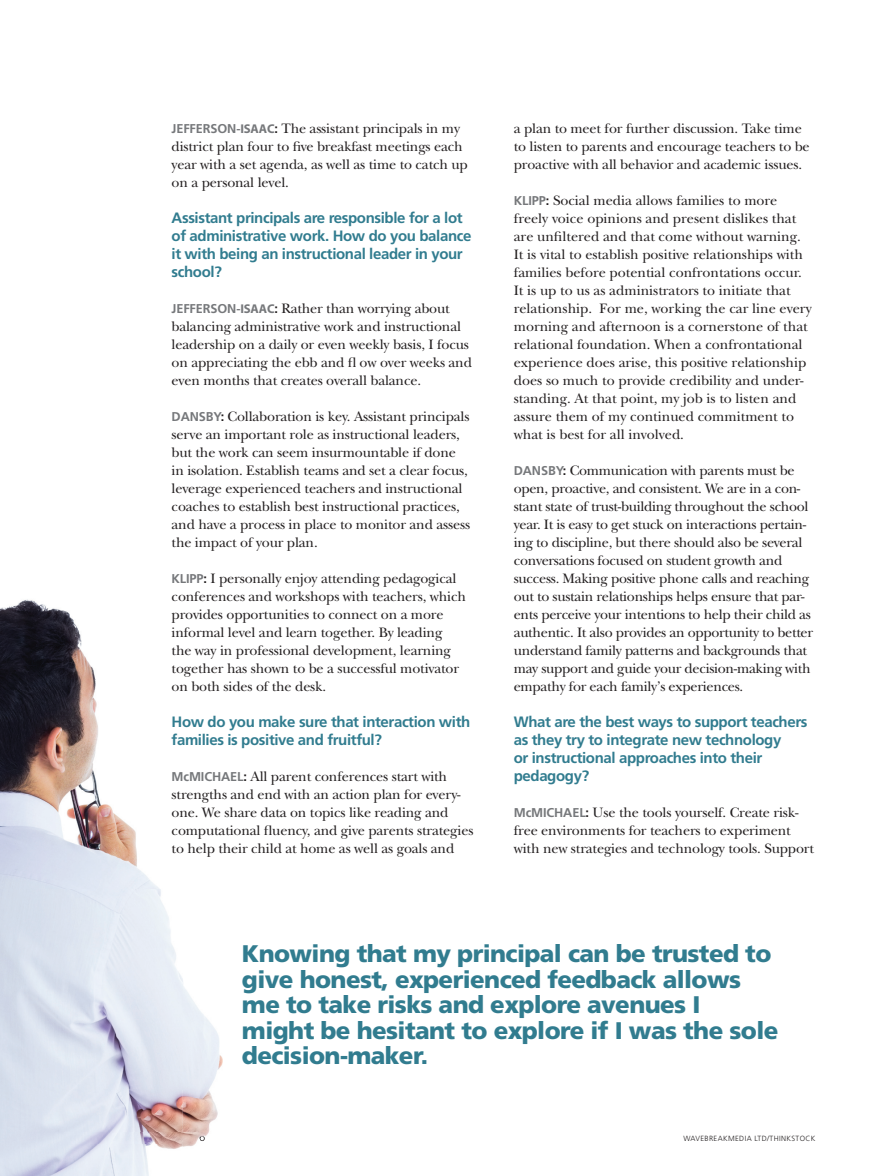
<style>
.page{position:relative;width:879px;height:1176px;background:#fff}
.page>*{position:absolute;margin:0;border:0;box-sizing:border-box;transform-origin:0 0}
.t1{font:900 24px/25.5px "Frutiger";letter-spacing:-.025em;color:#317c8f}
.t2{font:700 15px/18px "Frutiger";letter-spacing:-.025em;color:#317c8f}
.t3{font:14.25px/18px "New Baskerville";letter-spacing:-.01em;color:#231f20}
.t4{font:300 7.5px "Frutiger";letter-spacing:.05em;color:#231f20}
.s1{font-family:"Frutiger";font-weight:700;font-size:12.75px;color:#76787b}
.s2{font-family:"Myriad Pro";font-weight:700;font-size:12.75px;color:#76787b}
.s3{font-family:"Frutiger";font-weight:700;font-size:12.75px}
</style>
<div class="page">
<img style="left:0;top:599px;width:223px;height:577px">
<img style="left:64px;top:1132px;width:45px;height:11px">
<svg style="left:113px;top:1133px;width:7px;height:8px"></svg>
<img style="left:121px;top:1133px;width:84px;height:10px">
<img style="left:29px;top:1130px;width:16px;height:11px">
<p class="t3" style="left:172px;top:119px;width:298px"><span class="s1">JEFFERSON</span><span class="s2">-ISAAC</span><span class="s3">:</span> The assistant principals in my district plan four to five breakfast meetings each year with a set agenda, as well as time to catch up on a personal level.</p>
<p class="t2" style="left:172px;top:208px;width:301px">Assistant principals are responsible for a lot of administrative work. How do you balance it with being an instructional leader in your school?</p>
<p class="t3" style="left:172px;top:299px;width:302px"><span class="s1">JEFFERSON</span><span class="s2">-ISAAC</span><span class="s3">:</span> Rather than worrying about balancing administrative work and instructional leadership on a daily or even weekly basis, I focus on appreciating the ebb and fl ow over weeks and even months that creates overall balance.</p>
<p class="t3" style="left:171px;top:407px;width:300px"><span class="s1">DANSBY</span><span class="s3">:</span> Collaboration is key. Assistant principals serve an important role as instructional leaders, but the work can seem insurmountable if done in isolation. Establish teams and set a clear focus, leverage experienced teachers and instructional coaches to establish best instructional practices, and have a process in place to monitor and assess the impact of your plan.</p>
<p class="t3" style="left:172px;top:569px;width:296px"><span class="s1">KLIPP</span><span class="s3">:</span> I personally enjoy attending pedagogical conferences and workshops with teachers, which provides opportunities to connect on a more informal level and learn together. By leading<br>the way in professional development, learning together has shown to be a successful motivator on both sides of the desk.</p>
<p class="t2" style="left:172px;top:712px;width:300px">How do you make sure that interaction with families is positive and fruitful?</p>
<p class="t3" style="left:172px;top:767px;width:303px"><span class="s1">McMICHAEL</span><span class="s3">:</span> All parent conferences start with strengths and end with an action plan for every&shy;one. We share data on topics like reading and computational fluency, and give parents strategies to help their child at home as well as goals and</p>
<p class="t3" style="left:514px;top:119px;width:297px">a plan to meet for further discussion. Take time to listen to parents and encourage teachers to be proactive with all behavior and academic issues.</p>
<p class="t3" style="left:514px;top:191px;width:299px"><span class="s1">KLIPP</span><span class="s3">:</span> Social media allows families to more freely voice opinions and present dislikes that are unfiltered and that come without warning.<br>It is vital to establish positive relationships with families before potential confrontations occur.<br>It is up to us as administrators to initiate that relationship. For me, working the car line every morning and afternoon is a cornerstone of that relational foundation. When a confrontational experience does arise, this positive relationship does so much to provide credibility and under&shy;standing. At that point, my job is to listen and assure them of my continued commitment to what is best for all involved.</p>
<p class="t3" style="left:514px;top:461px;width:301px"><span class="s1">DANSBY</span><span class="s3">:</span> Communication with parents must be open, proactive, and consistent. We are in a con&shy;stant state of trust-building throughout the school year. It is easy to get stuck on interactions pertain&shy;ing to discipline, but there should also be several conversations focused on student growth and success. Making positive phone calls and reaching out to sustain relationships helps ensure that par&shy;ents perceive your intentions to help their child as authentic. It also provides an opportunity to better understand family patterns and backgrounds that may support and guide your decision-making with empathy for each family’s experiences.</p>
<p class="t2" style="left:514px;top:712px;width:295px">What are the best ways to support teachers as they try to integrate new technology<br>or instructional approaches into their pedagogy?</p>
<p class="t3" style="left:514px;top:803px;width:302px"><span class="s1">McMICHAEL</span><span class="s3">:</span> Use the tools yourself. Create risk&shy;free environments for teachers to experiment with new strategies and technology tools. Support</p>
<p class="t1" style="left:242px;top:941px;width:538px">Knowing that my principal can be trusted to give honest, experienced feedback allows me to take risks and explore avenues I might be hesitant to explore if I was the sole decision-maker.</p>
<p class="t4" style="left:683px;top:1134px;width:134px">WAVEBREAKMEDIA LTD/THINKSTOCK</p>
</div>
